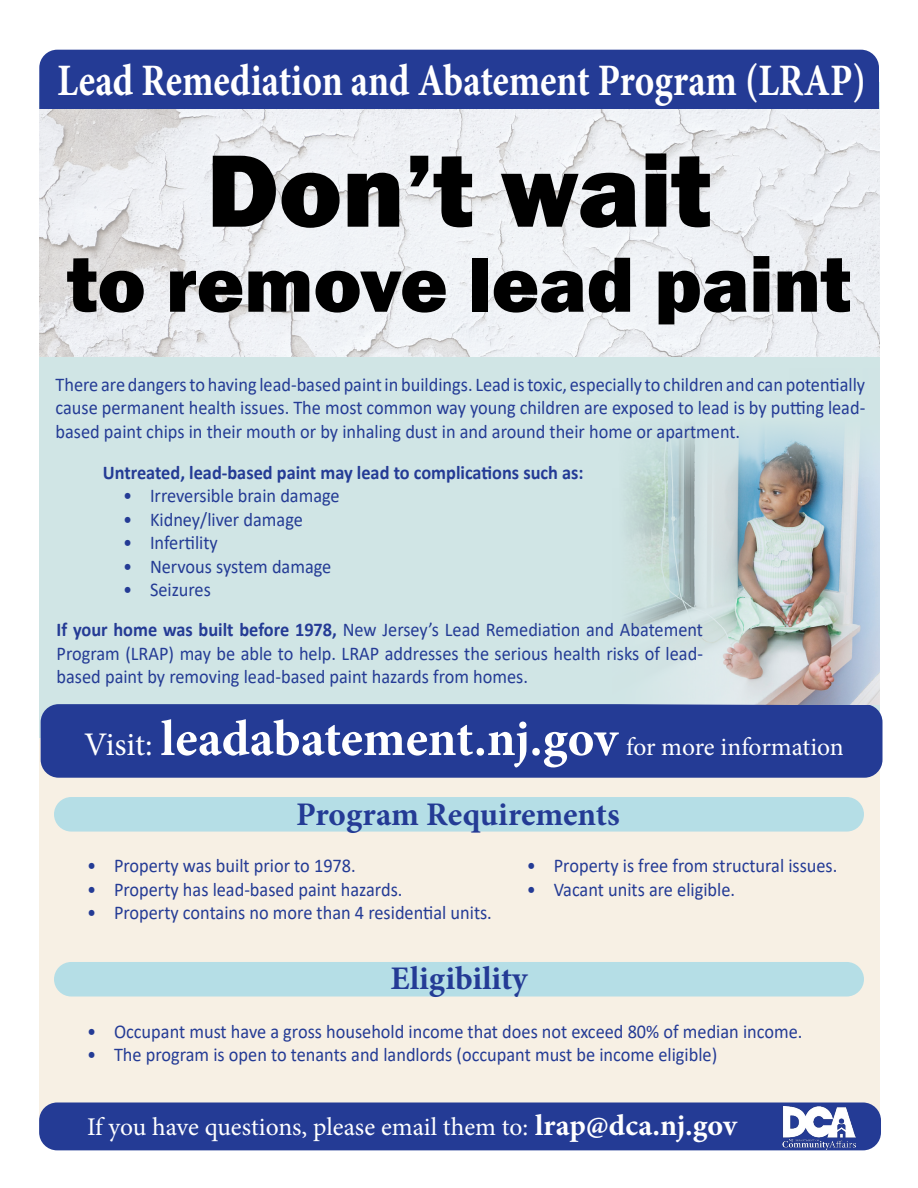
<style>
.page{position:relative;width:918px;height:1188px;background:#fff}
.page>*{position:absolute;margin:0;border:0;box-sizing:border-box;transform-origin:0 0}
.t1{font:800 106.5px "Franklin Gothic";color:#000}
.t2{font:800 81px "Franklin Gothic";color:#000}
.t3{font:700 51px "Minion Pro";letter-spacing:-.005em;color:#fff}
.t4{font:700 45px "Minion Pro";color:#fff;scale:.83 1}
.t5{font:700 33px "Minion Pro";color:#243b95}
.t6{font:25.5px "Minion Pro";letter-spacing:-.005em;color:#fff}
.t7{font:19.5px/23.4px "Calibri";color:#243b95;scale:.94 1}
.t8{font:700 19.5px "Calibri";color:#243b95;scale:.94 1}
.s1{font-weight:700}
.s2{font-weight:400;font-size:33px}
.s3{font-weight:400;font-size:25.5px}
.s4{font-weight:700;font-size:30px}
</style>
<div class="page">
<div style="left:39px;top:103px;width:841px;height:1031px;background:#f7f0e4"></div>
<div style="left:39px;top:82px;width:841px;height:656px;background:#d0e5e5"></div>
<div style="left:39px;top:50px;width:840px;height:106px;background:#243b95;border-radius:18px"></div>
<div style="left:41px;top:704px;width:842px;height:74px;background:#243b95;border-radius:18px"></div>
<img style="left:39px;top:109px;width:841px;height:247px">
<img style="left:626px;top:427px;width:254px;height:277px">
<div style="left:54px;top:797px;width:810px;height:35px;background:#b5dee6;border-radius:17px"></div>
<div style="left:54px;top:962px;width:810px;height:35px;background:#b5dee6;border-radius:17px"></div>
<div style="left:39px;top:1102px;width:842px;height:48px;background:#243b95;border-radius:18px"></div>
<img style="left:782px;top:1106px;width:73px;height:44px">
<h3 class="t4" style="left:57px;top:49px;width:976px">Lead Remediation and Abatement Program (LRAP)</h3>
<h1 class="t1" style="left:207px;top:122px;width:506px">Don’t wait</h1>
<h2 class="t2" style="left:67px;top:232px;width:785px">to remove lead paint</h2>
<p class="t7" style="left:56px;top:372px;width:863px;text-align:justify">There are dangers to having lead-based paint in buildings. Lead is toxic, especially to children and can potentially cause permanent health issues. The most common way young children are exposed to lead is by putting lead&shy;based paint chips in their mouth or by inhaling dust in and around their home or apartment.</p>
<p class="t8" style="left:103px;top:459px;width:513px">Untreated, lead-based paint may lead to complications such as:</p>
<p class="t7" style="left:123px;top:484px;width:232px">• Irreversible brain damage</p>
<p class="t7" style="left:123px;top:507px;width:193px">• Kidney/liver damage</p>
<p class="t7" style="left:123px;top:530px;width:102px">• Infertility</p>
<p class="t7" style="left:123px;top:554px;width:223px">• Nervous system damage</p>
<p class="t7" style="left:57px;top:569px;width:689px;line-height:40.5px;text-indent:66px">• Seizures<br><span class="s1">If your home was built before 1978,</span> New Jersey’s Lead Remediation and Abatement</p>
<p class="t7" style="left:57px;top:641px;width:689px">Program (LRAP) may be able to help. LRAP addresses the serious health risks of lead&shy;based paint by removing lead-based paint hazards from homes.</p>
<h3 class="t3" style="left:84px;top:703px;width:761px"><span class="s2">Visit:</span> leadabatement.nj.gov <span class="s3">for more information</span></h3>
<h3 class="t5" style="left:296px;top:791px;width:325px">Program Requirements</h3>
<p class="t7" style="left:87px;top:854px;width:288px">• Property was built prior to 1978.</p>
<p class="t7" style="left:87px;top:877px;width:337px">• Property has lead-based paint hazards.</p>
<p class="t7" style="left:87px;top:901px;width:432px">• Property contains no more than 4 residential units.</p>
<p class="t7" style="left:527px;top:854px;width:332px">• Property is free from structural issues.</p>
<p class="t7" style="left:527px;top:877px;width:223px">• Vacant units are eligible.</p>
<h3 class="t5" style="left:390px;top:956px;width:139px">Eligibility</h3>
<p class="t7" style="left:87px;top:1019px;width:763px">• Occupant must have a gross household income that does not exceed 80% of median income.</p>
<p class="t7" style="left:87px;top:1042px;width:672px">• The program is open to tenants and landlords (occupant must be income eligible)</p>
<h3 class="t6" style="left:87px;top:1109px;width:652px">If you have questions, please email them to: <span class="s4">lrap@dca.nj.gov</span></h3>
</div>
